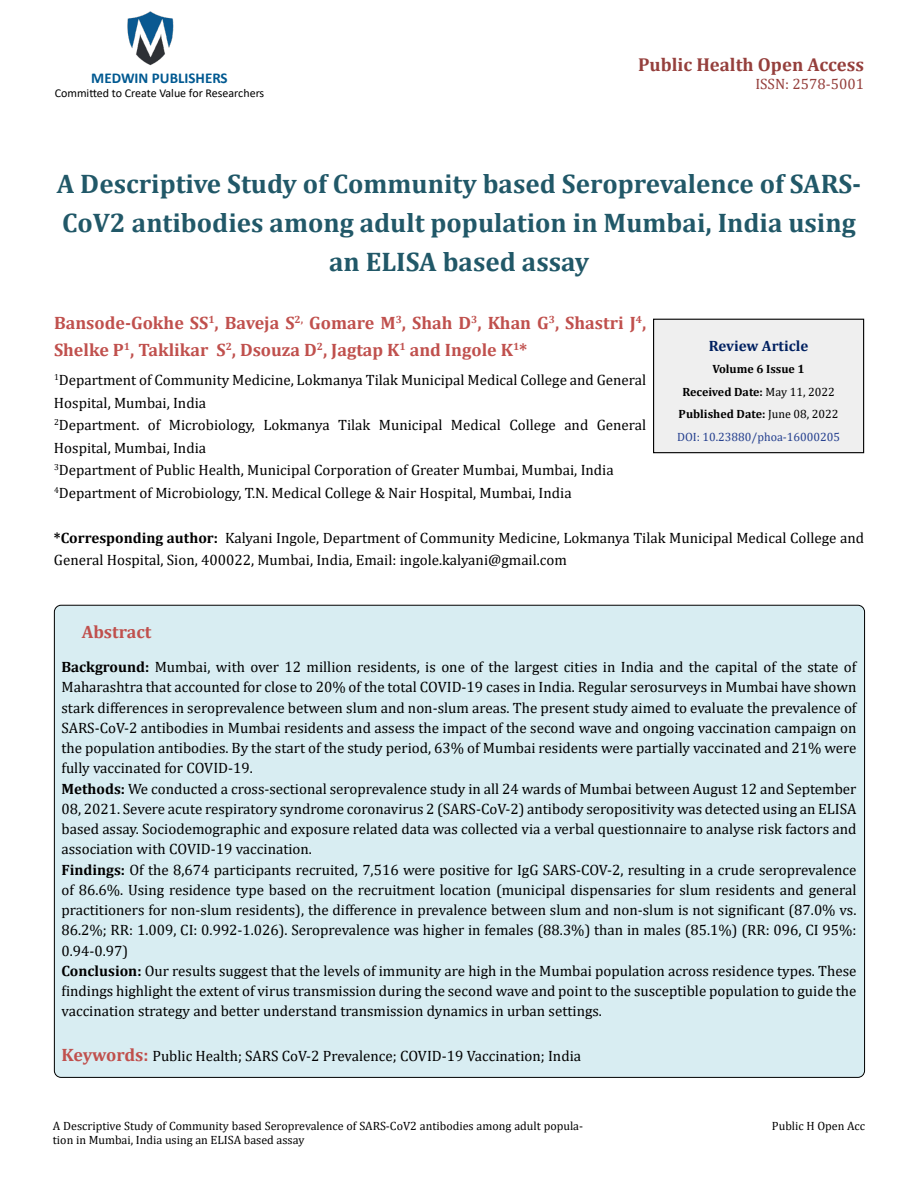
<style>
.page{position:relative;width:918px;height:1188px;background:#fff}
.page>*{position:absolute;margin:0;border:0;box-sizing:border-box;transform-origin:0 0}
.t1{font:700 27px/39px "Cambria";color:#215868;text-align:center}
.t2{font:700 18.75px "Cambria";color:#953f3c}
.t3{font:700 18px/27px "Cambria";color:#c0504d}
.t4{font:15px/20.2px "Cambria";color:#000}
.t5{font:700 15px "Calibri";color:#005991}
.t6{font:15px "Cambria";color:#953f3c}
.t7{font:700 15px "Cambria";color:#002060}
.t8{font:12px/14.4px "Cambria";color:#000}
.t9{font:700 12px/22.5px "Cambria";color:#000;text-align:center}
.t10{font:12px "Calibri";color:#000}
.s1{font-weight:700}
.s2{font-weight:400}
.s3{font-weight:400;color:#25408f}
.s4{font-weight:700;font-size:18px;color:#c0504d}
</style>
<div class="page">
<img style="left:127px;top:11px;width:47px;height:55px">
<div style="left:654px;top:319px;width:210px;height:134px;background:#efefef"></div>
<div style="left:653px;top:319px;width:211px;height:134px;border:1px solid #000"></div>
<div style="left:54px;top:605px;width:811px;height:472px;background:#d8edf2;border-radius:7px"></div>
<p class="t5" style="left:91px;top:67px;width:138px">MEDWIN PUBLISHERS</p>
<p class="t10" style="left:55px;top:85px;width:211px">Committed to Create Value for Researchers</p>
<p class="t2" style="left:638px;top:51px;width:227px">Public Health Open Access</p>
<p class="t6" style="left:755px;top:75px;width:110px">ISSN: 2578-5001</p>
<h1 class="t1" style="left:57px;top:163px;width:806px">A Descriptive Study of Community based Seroprevalence of SARS-<br>CoV2 antibodies among adult population in Mumbai, India using an ELISA based assay</h1>
<p class="t3" style="left:54px;top:309px;width:594px">Bansode-Gokhe SS<sup>1</sup>, Baveja S<sup>2,</sup> Gomare M<sup>3</sup>, Shah D<sup>3</sup>, Khan G<sup>3</sup>, Shastri J<sup>4</sup>,<br>Shelke P<sup>1</sup>, Taklikar S<sup>2</sup>, Dsouza D<sup>2</sup>, Jagtap K<sup>1</sup> and Ingole K<sup>1</sup>*</p>
<p class="t4" style="left:54px;top:369px;width:594px;line-height:22.5px"><sup>1</sup>Department of Community Medicine, Lokmanya Tilak Municipal Medical College and General Hospital, Mumbai, India<br><sup>2</sup>Department. of Microbiology, Lokmanya Tilak Municipal Medical College and General Hospital, Mumbai, India<br><sup>3</sup>Department of Public Health, Municipal Corporation of Greater Mumbai, Mumbai, India <sup>4</sup>Department of Microbiology, T.N. Medical College &amp; Nair Hospital, Mumbai, India</p>
<p class="t4" style="left:54px;top:526px;width:812px;line-height:22.5px"><span class="s1">*Corresponding author:</span> Kalyani Ingole, Department of Community Medicine, Lokmanya Tilak Municipal Medical College and<br>General Hospital, Sion, 400022, Mumbai, India, Email: ingole.kalyani@gmail.com</p>
<p class="t7" style="left:709px;top:335px;width:101px">Review Article</p>
<p class="t9" style="left:677px;top:358px;width:165px">Volume 6 Issue 1<br>Received Date: <span class="s2">May 11, 2022<br></span>Published Date: <span class="s2">June 08, 2022<br></span><span class="s3">DOI: 10.23880/phoa-16000205</span></p>
<p class="t3" style="left:82px;top:618px;width:71px">Abstract</p>
<p class="t4" style="left:62px;top:657px;width:797px"><span class="s1">Background:</span> Mumbai, with over 12 million residents, is one of the largest cities in India and the capital of the state of Maharashtra that accounted for close to 20% of the total COVID-19 cases in India. Regular serosurveys in Mumbai have shown stark differences in seroprevalence between slum and non-slum areas. The present study aimed to evaluate the prevalence of SARS-CoV-2 antibodies in Mumbai residents and assess the impact of the second wave and ongoing vaccination campaign on the population antibodies. By the start of the study period, 63% of Mumbai residents were partially vaccinated and 21% were fully vaccinated for COVID-19.<br><span class="s1">Methods:</span> We conducted a cross-sectional seroprevalence study in all 24 wards of Mumbai between August 12 and September 08, 2021. Severe acute respiratory syndrome coronavirus 2 (SARS-CoV-2) antibody seropositivity was detected using an ELISA based assay. Sociodemographic and exposure related data was collected via a verbal questionnaire to analyse risk factors and association with COVID-19 vaccination.<br><span class="s1">Findings:</span> Of the 8,674 participants recruited, 7,516 were positive for IgG SARS-COV-2, resulting in a crude seroprevalence of 86.6%. Using residence type based on the recruitment location (municipal dispensaries for slum residents and general practitioners for non-slum residents), the difference in prevalence between slum and non-slum is not significant (87.0% vs.<br>86.2%; RR: 1.009, CI: 0.992-1.026). Seroprevalence was higher in females (88.3%) than in males (85.1%) (RR: 096, CI 95%:<br>0.94-0.97)<br><span class="s1">Conclusion:</span> Our results suggest that the levels of immunity are high in the Mumbai population across residence types. These findings highlight the extent of virus transmission during the second wave and point to the susceptible population to guide the vaccination strategy and better understand transmission dynamics in urban settings.</p>
<p class="t4" style="left:62px;top:1046px;width:521px"><span class="s4">Keywords:</span> Public Health; SARS CoV-2 Prevalence; COVID-19 Vaccination; India</p>
<p class="t8" style="left:53px;top:1119px;width:532px">A Descriptive Study of Community based Seroprevalence of SARS-CoV2 antibodies among adult popula&shy;tion in Mumbai, India using an ELISA based assay</p>
<p class="t8" style="left:772px;top:1119px;width:95px">Public H Open Acc</p>
</div>
